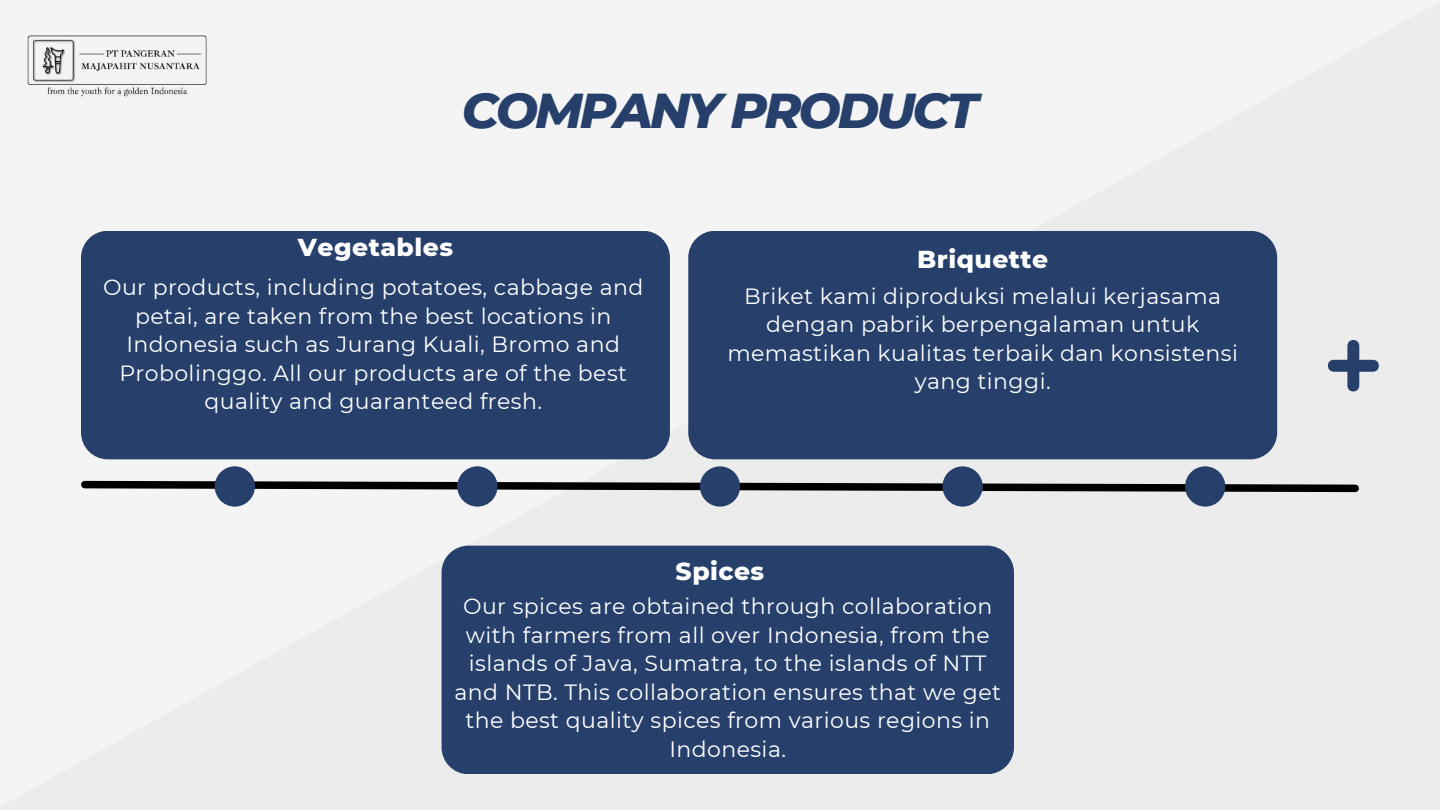
<style>
.page{position:relative;width:1440px;height:810px;background:#f4f4f4}
.page>*{position:absolute;margin:0;border:0;box-sizing:border-box;transform-origin:0 0}
.t1{font:italic 800 50px "Montserrat";letter-spacing:-.06em;color:#263f6b}
.t2{font:800 25px "Montserrat";letter-spacing:.02em;color:#fff}
.t3{font:22px/28.5px "Montserrat";letter-spacing:.02em;color:#fff;text-align:center}
</style>
<div class="page">
<svg style="left:77px;top:477px;width:1286px;height:19px"></svg>
<div style="left:215px;top:466px;width:40px;height:41px;background:#263f6b;border-radius:50%"></div>
<div style="left:81px;top:231px;width:589px;height:228px;background:#263f6b;border-radius:27px"></div>
<div style="left:457px;top:466px;width:41px;height:41px;background:#263f6b;border-radius:50%"></div>
<div style="left:942px;top:466px;width:41px;height:41px;background:#263f6b;border-radius:50%"></div>
<div style="left:700px;top:466px;width:40px;height:41px;background:#263f6b;border-radius:50%"></div>
<div style="left:442px;top:546px;width:572px;height:228px;background:#263f6b;border-radius:27px"></div>
<div style="left:1185px;top:466px;width:40px;height:41px;background:#263f6b;border-radius:50%"></div>
<svg style="left:1328px;top:340px;width:51px;height:51px;background:#9ea8b9"></svg>
<div style="left:688px;top:231px;width:589px;height:228px;background:#263f6b;border-radius:27px"></div>
<img style="left:0;top:0;width:234px;height:132px">
<h1 class="t1" style="left:462px;top:80px;width:518px">COMPANY PRODUCT</h1>
<p class="t2" style="left:298px;top:232px;width:157px">Vegetables</p>
<p class="t3" style="left:103px;top:273px;width:542px">Our products, including potatoes, cabbage and petai, are taken from the best locations in Indonesia such as Jurang Kuali, Bromo and Probolinggo. All our products are of the best quality and guaranteed fresh.</p>
<p class="t2" style="left:917px;top:244px;width:133px">Briquette</p>
<p class="t3" style="left:727px;top:282px;width:512px">Briket kami diproduksi melalui kerjasama dengan pabrik berpengalaman untuk memastikan kualitas terbaik dan konsistensi yang tinggi.</p>
<p class="t2" style="left:676px;top:556px;width:90px">Spices</p>
<p class="t3" style="left:454px;top:592px;width:548px">Our spices are obtained through collaboration with farmers from all over Indonesia, from the islands of Java, Sumatra, to the islands of NTT and NTB. This collaboration ensures that we get the best quality spices from various regions in Indonesia.</p>
</div>
